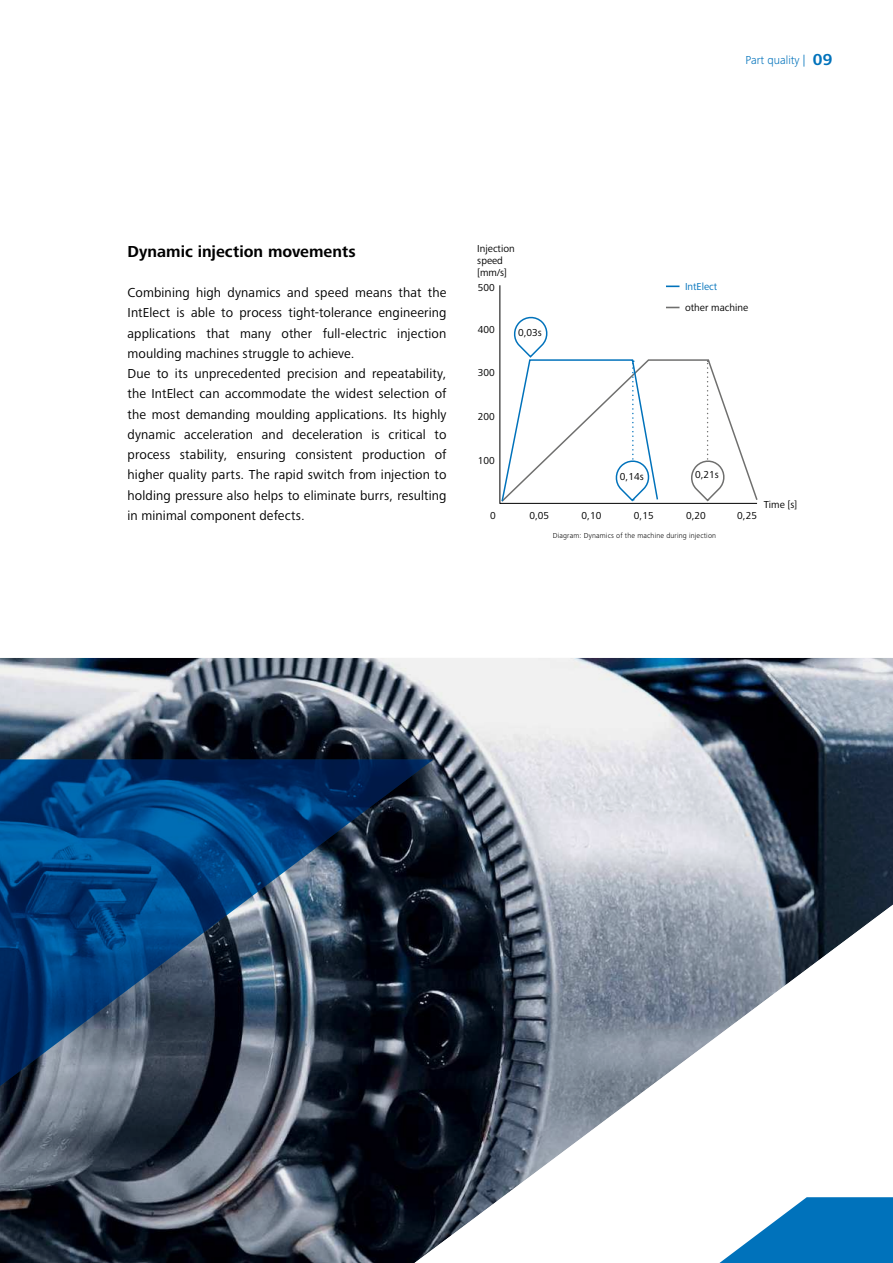
<style>
.page{position:relative;width:893px;height:1263px;background:#fff}
.page>*{position:absolute;margin:0;border:0;box-sizing:border-box;transform-origin:0 0}
.t1{font:700 16.5px "Frutiger Next LTW1 G";color:#000}
.t2{font:13.5px/20.2px "Frutiger Next LTW1 G";letter-spacing:.01em;color:#000}
.t3{font:300 12px "Frutiger Next LTW1 G";color:#0072bb}
.t4{font:10.5px/12px "Frutiger Next LTW1 G";color:#000}
.t5{font:10.5px "Frutiger Next LTW1 G";color:#0072bb}
.t6{font:300 7.5px "Frutiger Next LTW1 G";letter-spacing:.02em;color:#000}
.s1{font-weight:700;font-size:16.5px}
</style>
<div class="page">
<img style="left:0;top:658px;width:893px;height:591px">
<svg style="left:0;top:759px;width:433px;height:504px"></svg>
<svg style="left:499px;top:285px;width:259px;height:219px"></svg>
<svg style="left:500px;top:316px;width:258px;height:187px"></svg>
<svg style="left:702px;top:1197px;width:191px;height:66px"></svg>
<p class="t3" style="left:746px;top:55px;width:88px">Part quality | <span class="s1">09</span></p>
<p class="t1" style="left:128px;top:244px;width:230px">Dynamic injection movements</p>
<p class="t2" style="left:128px;top:283px;width:320px">Combining high dynamics and speed means that the IntElect is able to process tight-tolerance engineering applications that many other full-electric injection moulding machines struggle to achieve.<br>Due to its unprecedented precision and repeatability, the IntElect can accommodate the widest selection of the most demanding moulding applications. Its highly dynamic acceleration and deceleration is critical to process stability, ensuring consistent production of higher quality parts. The rapid switch from injection to holding pressure also helps to eliminate burrs, resulting in minimal component defects.</p>
<p class="t4" style="left:477px;top:243px;width:39px">Injection speed [mm/s]</p>
<p class="t4" style="left:478px;top:282px;width:18px">500</p>
<p class="t4" style="left:478px;top:324px;width:18px">400</p>
<p class="t4" style="left:478px;top:367px;width:18px">300</p>
<p class="t4" style="left:478px;top:411px;width:18px">200</p>
<p class="t4" style="left:478px;top:455px;width:18px">100</p>
<p class="t4" style="left:518px;top:327px;width:25px">0,03s</p>
<p class="t5" style="left:685px;top:281px;width:34px">IntElect</p>
<p class="t4" style="left:685px;top:302px;width:65px">other machine</p>
<p class="t4" style="left:620px;top:471px;width:25px">0,14s</p>
<p class="t4" style="left:695px;top:469px;width:25px">0,21s</p>
<p class="t4" style="left:764px;top:498px;width:35px">Time [s]</p>
<p class="t4" style="left:490px;top:509px;width:7px">0</p>
<p class="t4" style="left:529px;top:509px;width:21px">0,05</p>
<p class="t4" style="left:582px;top:509px;width:21px">0,10</p>
<p class="t4" style="left:634px;top:509px;width:21px">0,15</p>
<p class="t4" style="left:686px;top:509px;width:21px">0,20</p>
<p class="t4" style="left:737px;top:509px;width:21px">0,25</p>
<p class="t6" style="left:553px;top:532px;width:165px">Diagram: Dynamics of the machine during injection</p>
</div>
